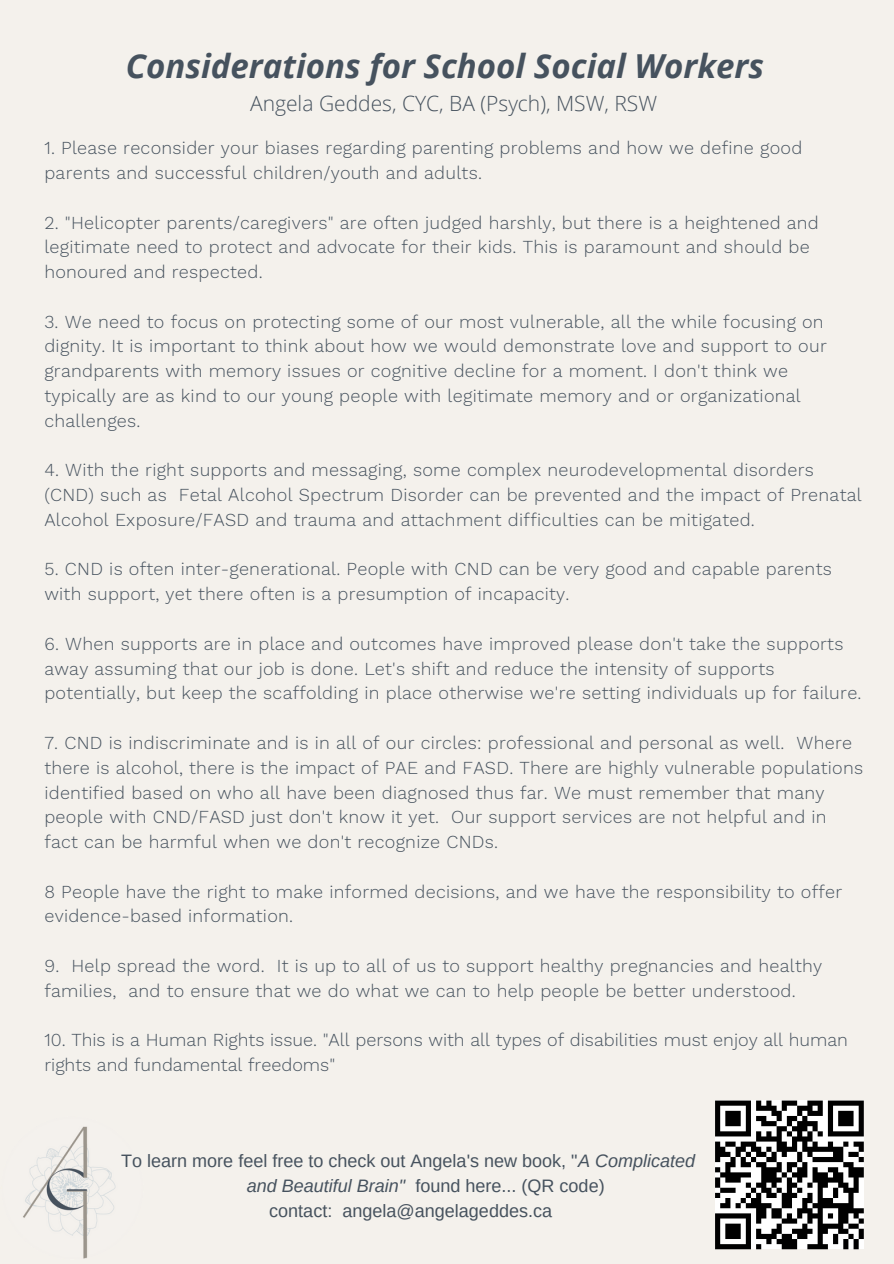
<style>
.page{position:relative;width:894px;height:1264px;background:#fff}
.page>*{position:absolute;margin:0;border:0;box-sizing:border-box;transform-origin:0 0}
.t1{font:italic 700 33px "Open Sans";color:#46525e}
.t2{font:300 21px "Open Sans";color:#46525e}
.t3{font:300 18px/24.8px "Work Sans";letter-spacing:.015em;color:#46525e}
.t4{font:18px "Arimo";color:#46525e}
.s1{font-style:italic}
</style>
<div class="page">
<div style="left:0;top:0;width:893px;height:1263px;background:#f4f1ec"></div>
<img style="left:23px;top:1126px;width:93px;height:133px">
<svg style="left:715px;top:1100px;width:148px;height:149px;background:#787878"></svg>
<p class="t1" style="left:126px;top:43px;width:639px">Considerations for School Social Workers</p>
<p class="t2" style="left:250px;top:88px;width:408px">Angela Geddes, CYC, BA (Psych), MSW, RSW</p>
<p class="t3" style="left:44px;top:136px;width:759px">1. Please reconsider your biases regarding parenting problems and how we define good parents and successful children/youth and adults.</p>
<p class="t3" style="left:44px;top:210px;width:775px">2. "Helicopter parents/caregivers" are often judged harshly, but there is a heightened and legitimate need to protect and advocate for their kids. This is paramount and should be honoured and respected.</p>
<p class="t3" style="left:44px;top:309px;width:783px">3. We need to focus on protecting some of our most vulnerable, all the while focusing on dignity. It is important to think about how we would demonstrate love and support to our grandparents with memory issues or cognitive decline for a moment. I don't think we typically are as kind to our young people with legitimate memory and or organizational challenges.</p>
<p class="t3" style="left:44px;top:458px;width:818px">4. With the right supports and messaging, some complex neurodevelopmental disorders (CND) such as Fetal Alcohol Spectrum Disorder can be prevented and the impact of Prenatal<br>Alcohol Exposure/FASD and trauma and attachment difficulties can be mitigated.</p>
<p class="t3" style="left:44px;top:557px;width:788px">5. CND is often inter-generational. People with CND can be very good and capable parents with support, yet there often is a presumption of incapacity.</p>
<p class="t3" style="left:44px;top:631px;width:818px">6. When supports are in place and outcomes have improved please don't take the supports away assuming that our job is done. Let's shift and reduce the intensity of supports potentially, but keep the scaffolding in place otherwise we're setting individuals up for failure.</p>
<p class="t3" style="left:44px;top:730px;width:820px">7. CND is indiscriminate and is in all of our circles: professional and personal as well. Where there is alcohol, there is the impact of PAE and FASD. There are highly vulnerable populations identified based on who all have been diagnosed thus far. We must remember that many people with CND/FASD just don't know it yet. Our support services are not helpful and in fact can be harmful when we don't recognize CNDs.</p>
<p class="t3" style="left:44px;top:879px;width:799px">8 People have the right to make informed decisions, and we have the responsibility to offer evidence-based information.</p>
<p class="t3" style="left:44px;top:953px;width:779px">9. Help spread the word. It is up to all of us to support healthy pregnancies and healthy families, and to ensure that we do what we can to help people be better understood.</p>
<p class="t3" style="left:44px;top:1027px;width:805px">10. This is a Human Rights issue. "All persons with all types of disabilities must enjoy all human rights and fundamental freedoms"</p>
<p class="t4" style="left:121px;top:1151px;width:575px">To learn more feel free to check out Angela's new book, "<span class="s1">A Complicated</span></p>
<p class="t4" style="left:246px;top:1175px;width:359px"><span class="s1">and Beautiful Brain"</span> found here... (QR code)</p>
<p class="t4" style="left:269px;top:1200px;width:284px">contact: angela@angelageddes.ca</p>
</div>
